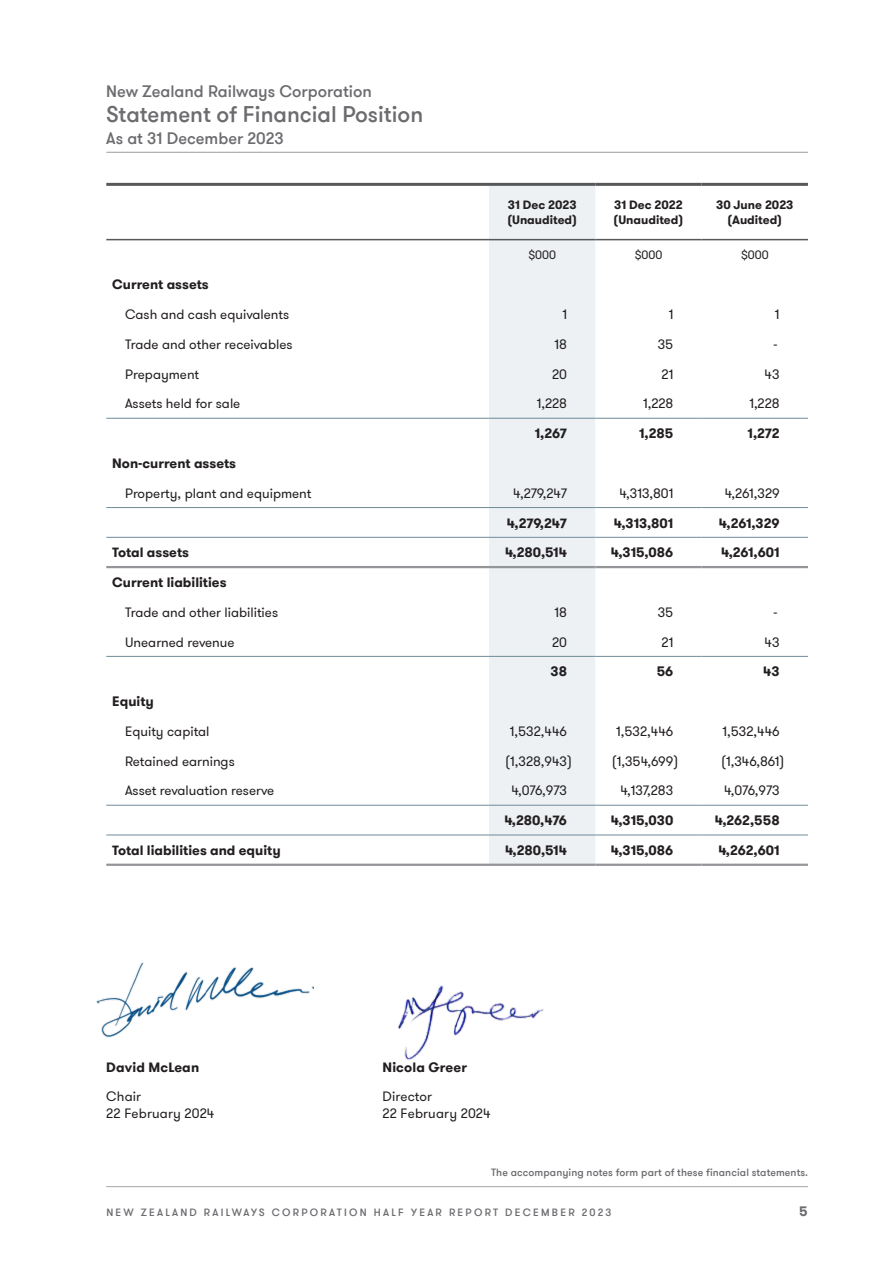
<style>
.page{position:relative;width:893px;height:1263px;background:#fff}
.page>*{position:absolute;margin:0;border:0;box-sizing:border-box;transform-origin:0 0}
.t1{font:500 22.5px "GT Walsheim Pro";color:#6c6b6f}
.t2{font:500 16.5px "GT Walsheim Pro";color:#6c6b6f}
.t3{font:13.5px/16.2px "GT Walsheim Pro";color:#231f20}
.t4{font:700 13.5px "GT Walsheim Pro";color:#231f20}
.t5{font:700 13.5px "GT Walsheim Pro";color:#6c6b6f}
.t6{font:700 12px/14.4px "GT Walsheim Pro";color:#231f20}
.t7{font:12px "GT Walsheim Pro";color:#231f20}
.t8{font:500 10.5px "GT Walsheim Pro";letter-spacing:.215em;color:#6c6b6f}
.t9{font:500 10.5px "GT Walsheim Pro";letter-spacing:.01em;color:#6c6b6f}
</style>
<div class="page">
<hr style="left:106px;top:1186px;width:702px;height:1px;background:#b2b2b6">
<hr style="left:107px;top:152px;width:701px;height:1px;background:#b2b2b6">
<div style="left:489px;top:186px;width:106px;height:678px;background:#edf1f4"></div>
<hr style="left:106px;top:183px;width:383px;height:3px;background:#57585a">
<hr style="left:489px;top:183px;width:106px;height:3px;background:#57585a">
<hr style="left:595px;top:183px;width:107px;height:3px;background:#57585a">
<hr style="left:702px;top:183px;width:106px;height:3px;background:#57585a">
<hr style="left:106px;top:239px;width:383px;height:1px;background:#57585a">
<hr style="left:489px;top:239px;width:106px;height:1px;background:#57585a">
<hr style="left:595px;top:239px;width:107px;height:1px;background:#57585a">
<hr style="left:702px;top:239px;width:106px;height:1px;background:#57585a">
<hr style="left:106px;top:418px;width:383px;height:1px;background:#6f8c99">
<hr style="left:489px;top:418px;width:106px;height:1px;background:#6f8c99">
<hr style="left:595px;top:418px;width:107px;height:1px;background:#6f8c99">
<hr style="left:702px;top:418px;width:106px;height:1px;background:#6f8c99">
<hr style="left:106px;top:656px;width:383px;height:1px;background:#6f8c99">
<hr style="left:489px;top:656px;width:106px;height:1px;background:#6f8c99">
<hr style="left:595px;top:656px;width:107px;height:1px;background:#6f8c99">
<hr style="left:702px;top:656px;width:106px;height:1px;background:#6f8c99">
<hr style="left:106px;top:566px;width:383px;height:2px;background:#939598">
<hr style="left:489px;top:566px;width:106px;height:2px;background:#939598">
<hr style="left:595px;top:566px;width:107px;height:2px;background:#939598">
<hr style="left:702px;top:566px;width:106px;height:2px;background:#939598">
<hr style="left:106px;top:864px;width:383px;height:2px;background:#939598">
<hr style="left:489px;top:864px;width:106px;height:2px;background:#939598">
<hr style="left:595px;top:864px;width:107px;height:2px;background:#939598">
<hr style="left:702px;top:864px;width:106px;height:2px;background:#939598">
<hr style="left:106px;top:537px;width:383px;height:1px;background:#6f8c99">
<hr style="left:489px;top:537px;width:106px;height:1px;background:#6f8c99">
<hr style="left:595px;top:537px;width:107px;height:1px;background:#6f8c99">
<hr style="left:702px;top:537px;width:106px;height:1px;background:#6f8c99">
<hr style="left:106px;top:507px;width:383px;height:1px;background:#6f8c99">
<hr style="left:489px;top:507px;width:106px;height:1px;background:#6f8c99">
<hr style="left:595px;top:507px;width:107px;height:1px;background:#6f8c99">
<hr style="left:702px;top:507px;width:106px;height:1px;background:#6f8c99">
<hr style="left:106px;top:835px;width:383px;height:1px;background:#6f8c99">
<hr style="left:489px;top:835px;width:106px;height:1px;background:#6f8c99">
<hr style="left:595px;top:835px;width:107px;height:1px;background:#6f8c99">
<hr style="left:702px;top:835px;width:106px;height:1px;background:#6f8c99">
<hr style="left:106px;top:805px;width:383px;height:1px;background:#6f8c99">
<hr style="left:489px;top:805px;width:106px;height:1px;background:#6f8c99">
<hr style="left:595px;top:805px;width:107px;height:1px;background:#6f8c99">
<hr style="left:702px;top:805px;width:106px;height:1px;background:#6f8c99">
<img style="left:96px;top:962px;width:218px;height:76px">
<img style="left:398px;top:985px;width:146px;height:75px">
<p class="t2" style="left:106px;top:81px;width:267px">New Zealand Railways Corporation</p>
<h1 class="t1" style="left:106px;top:100px;width:318px">Statement of Financial Position</h1>
<p class="t2" style="left:106px;top:128px;width:179px">As at 31 December 2023</p>
<p class="t6" style="left:507px;top:198px;width:71px">31 Dec 2023 (Unaudited)</p>
<p class="t6" style="left:614px;top:198px;width:71px">31 Dec 2022 (Unaudited)</p>
<p class="t6" style="left:716px;top:198px;width:79px;text-align:center">30 June 2023 (Audited)</p>
<p class="t7" style="left:528px;top:247px;width:29px">$000</p>
<p class="t7" style="left:635px;top:247px;width:29px">$000</p>
<p class="t7" style="left:741px;top:247px;width:29px">$000</p>
<p class="t4" style="left:112px;top:276px;width:98px">Current assets</p>
<p class="t3" style="left:125px;top:307px;width:166px">Cash and cash equivalents</p>
<p class="t3" style="left:562px;top:307px;width:6px">1</p>
<p class="t3" style="left:669px;top:307px;width:6px">1</p>
<p class="t3" style="left:775px;top:307px;width:6px">1</p>
<p class="t3" style="left:125px;top:336px;width:169px">Trade and other receivables</p>
<p class="t3" style="left:554px;top:336px;width:14px">18</p>
<p class="t3" style="left:658px;top:336px;width:17px">35</p>
<p class="t3" style="left:774px;top:336px;width:5px">-</p>
<p class="t3" style="left:125px;top:366px;width:76px">Prepayment</p>
<p class="t3" style="left:552px;top:366px;width:16px">20</p>
<p class="t3" style="left:662px;top:366px;width:13px">21</p>
<p class="t3" style="left:765px;top:366px;width:16px">43</p>
<p class="t3" style="left:125px;top:396px;width:117px">Assets held for sale</p>
<p class="t3" style="left:537px;top:396px;width:32px">1,228</p>
<p class="t3" style="left:643px;top:396px;width:32px">1,228</p>
<p class="t3" style="left:749px;top:396px;width:32px">1,228</p>
<p class="t4" style="left:535px;top:425px;width:34px">1,267</p>
<p class="t4" style="left:639px;top:425px;width:36px">1,285</p>
<p class="t4" style="left:747px;top:425px;width:34px">1,272</p>
<p class="t4" style="left:112px;top:454px;width:125px">Non-current assets</p>
<p class="t3" style="left:125px;top:485px;width:188px">Property, plant and equipment</p>
<p class="t3" style="left:513px;top:485px;width:55px">4,279,247</p>
<p class="t3" style="left:619px;top:485px;width:55px">4,313,801</p>
<p class="t3" style="left:725px;top:485px;width:56px">4,261,329</p>
<p class="t4" style="left:507px;top:514px;width:62px">4,279,247</p>
<p class="t4" style="left:614px;top:514px;width:61px">4,313,801</p>
<p class="t4" style="left:719px;top:514px;width:62px">4,261,329</p>
<p class="t4" style="left:112px;top:544px;width:78px">Total assets</p>
<p class="t4" style="left:505px;top:544px;width:63px">4,280,514</p>
<p class="t4" style="left:611px;top:544px;width:64px">4,315,086</p>
<p class="t4" style="left:721px;top:544px;width:60px">4,261,601</p>
<p class="t4" style="left:112px;top:573px;width:116px">Current liabilities</p>
<p class="t3" style="left:125px;top:604px;width:155px">Trade and other liabilities</p>
<p class="t3" style="left:554px;top:604px;width:14px">18</p>
<p class="t3" style="left:658px;top:604px;width:17px">35</p>
<p class="t3" style="left:774px;top:604px;width:5px">-</p>
<p class="t3" style="left:125px;top:634px;width:111px">Unearned revenue</p>
<p class="t3" style="left:552px;top:634px;width:16px">20</p>
<p class="t3" style="left:662px;top:634px;width:13px">21</p>
<p class="t3" style="left:765px;top:634px;width:16px">43</p>
<p class="t4" style="left:551px;top:663px;width:18px">38</p>
<p class="t4" style="left:657px;top:663px;width:18px">56</p>
<p class="t4" style="left:763px;top:663px;width:18px">43</p>
<p class="t4" style="left:112px;top:693px;width:43px">Equity</p>
<p class="t3" style="left:125px;top:723px;width:86px">Equity capital</p>
<p class="t3" style="left:510px;top:723px;width:59px">1,532,446</p>
<p class="t3" style="left:616px;top:723px;width:59px">1,532,446</p>
<p class="t3" style="left:722px;top:723px;width:59px">1,532,446</p>
<p class="t3" style="left:125px;top:753px;width:111px">Retained earnings</p>
<p class="t3" style="left:505px;top:753px;width:68px">(1,328,943)</p>
<p class="t3" style="left:612px;top:753px;width:68px">(1,354,699)</p>
<p class="t3" style="left:721px;top:753px;width:65px">(1,346,861)</p>
<p class="t3" style="left:125px;top:783px;width:151px">Asset revaluation reserve</p>
<p class="t3" style="left:511px;top:783px;width:57px">4,076,973</p>
<p class="t3" style="left:620px;top:783px;width:54px">4,137,283</p>
<p class="t3" style="left:724px;top:783px;width:57px">4,076,973</p>
<p class="t4" style="left:504px;top:812px;width:64px">4,280,476</p>
<p class="t4" style="left:611px;top:812px;width:64px">4,315,030</p>
<p class="t4" style="left:715px;top:812px;width:66px">4,262,558</p>
<p class="t4" style="left:112px;top:841px;width:170px">Total liabilities and equity</p>
<p class="t4" style="left:505px;top:841px;width:63px">4,280,514</p>
<p class="t4" style="left:611px;top:841px;width:64px">4,315,086</p>
<p class="t4" style="left:718px;top:841px;width:63px">4,262,601</p>
<p class="t4" style="left:106px;top:1059px;width:94px">David McLean</p>
<p class="t3" style="left:106px;top:1089px;width:110px">Chair<br>22 February 2024</p>
<p class="t4" style="left:383px;top:1059px;width:86px">Nicola Greer</p>
<p class="t3" style="left:383px;top:1089px;width:110px">Director<br>22 February 2024</p>
<p class="t9" style="left:491px;top:1166px;width:319px">The accompanying notes form part of these financial statements.</p>
<p class="t8" style="left:106px;top:1205px;width:507px">NEW ZEALAND RAILWAYS CORPORATION HALF YEAR REPORT DECEMBER 2023</p>
<p class="t5" style="left:799px;top:1202px;width:10px">5</p>
</div>
